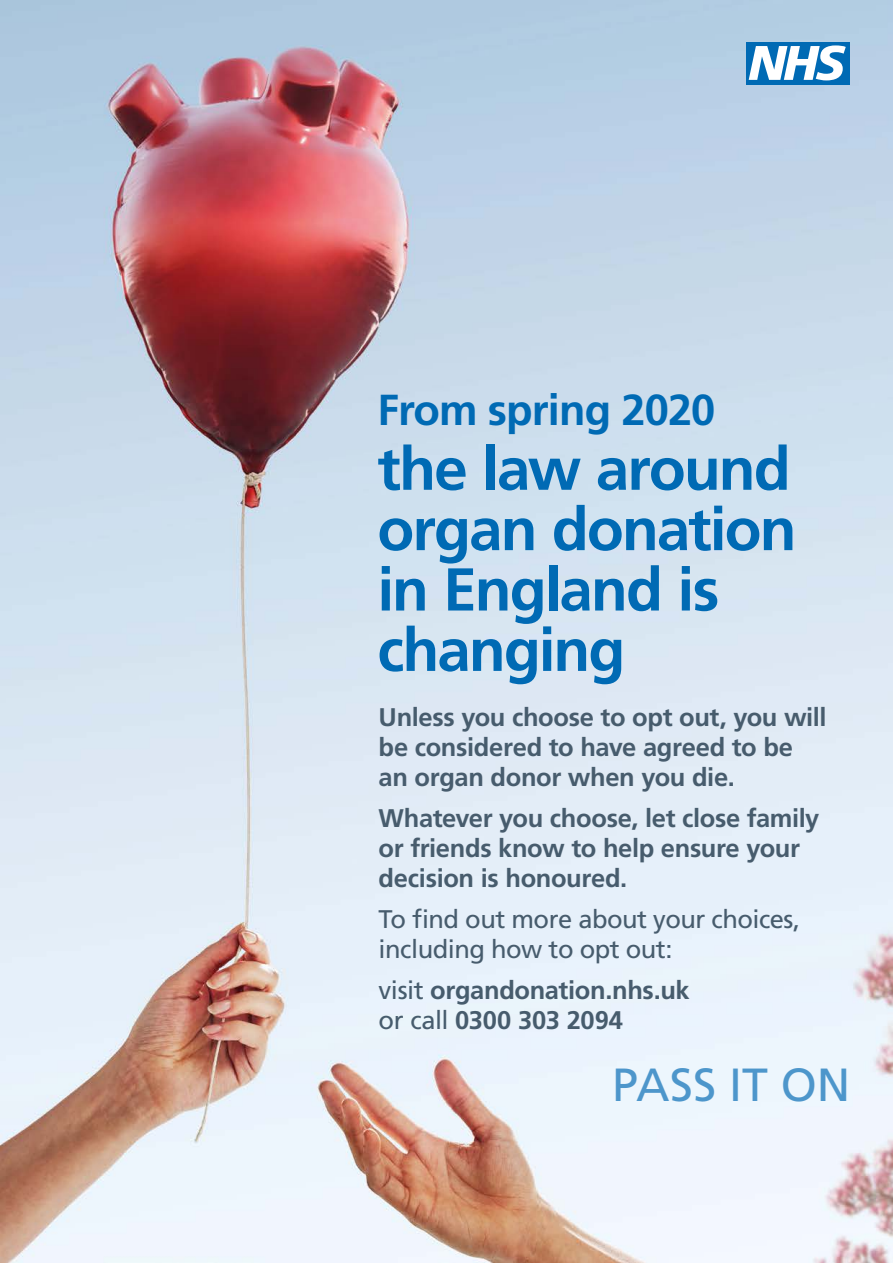
<style>
.page{position:relative;width:893px;height:1263px;background:#fff}
.page>*{position:absolute;margin:0;border:0;box-sizing:border-box;transform-origin:0 0}
.t1{font:700 60.3px/60.3px "Frutiger LT Pro";letter-spacing:-.03em;color:#006ab4}
.t2{font:46.5px "Frutiger LT Std";color:#4d96cb}
.t3{font:700 43.35px "Frutiger LT Pro";letter-spacing:-.02em;color:#006ab4}
.t4{font:700 25.5px/30px "Frutiger LT Pro";letter-spacing:-.015em;color:#475c6d}
.t5{font:25.5px/30px "Frutiger LT Pro";letter-spacing:-.02em;color:#475c6d}
.s1{font-weight:400}
</style>
<div class="page">
<img style="left:0;top:0;width:893px;height:1263px">
<div style="left:746px;top:42px;width:104px;height:42px;background:#006ab4"></div>
<svg style="left:749px;top:45px;width:97px;height:35px"></svg>
<h3 class="t3" style="left:377px;top:384px;width:340px">From spring 2020</h3>
<h1 class="t1" style="left:377px;top:439px;width:421px">the law around organ donation in England is changing</h1>
<p class="t4" style="left:379px;top:702px;width:449px">Unless you choose to opt out, you will be considered to have agreed to be an organ donor when you die.</p>
<p class="t4" style="left:379px;top:803px;width:442px">Whatever you choose, let close family or friends know to help ensure your decision is honoured.</p>
<p class="t5" style="left:379px;top:904px;width:423px">To find out more about your choices, including how to opt out:</p>
<p class="t4" style="left:379px;top:975px;width:313px"><span class="s1">visit</span> organdonation.nhs.uk <span class="s1">or call</span> 0300 303 2094</p>
<h2 class="t2" style="left:612px;top:1057px;width:240px">PASS IT ON</h2>
</div>
